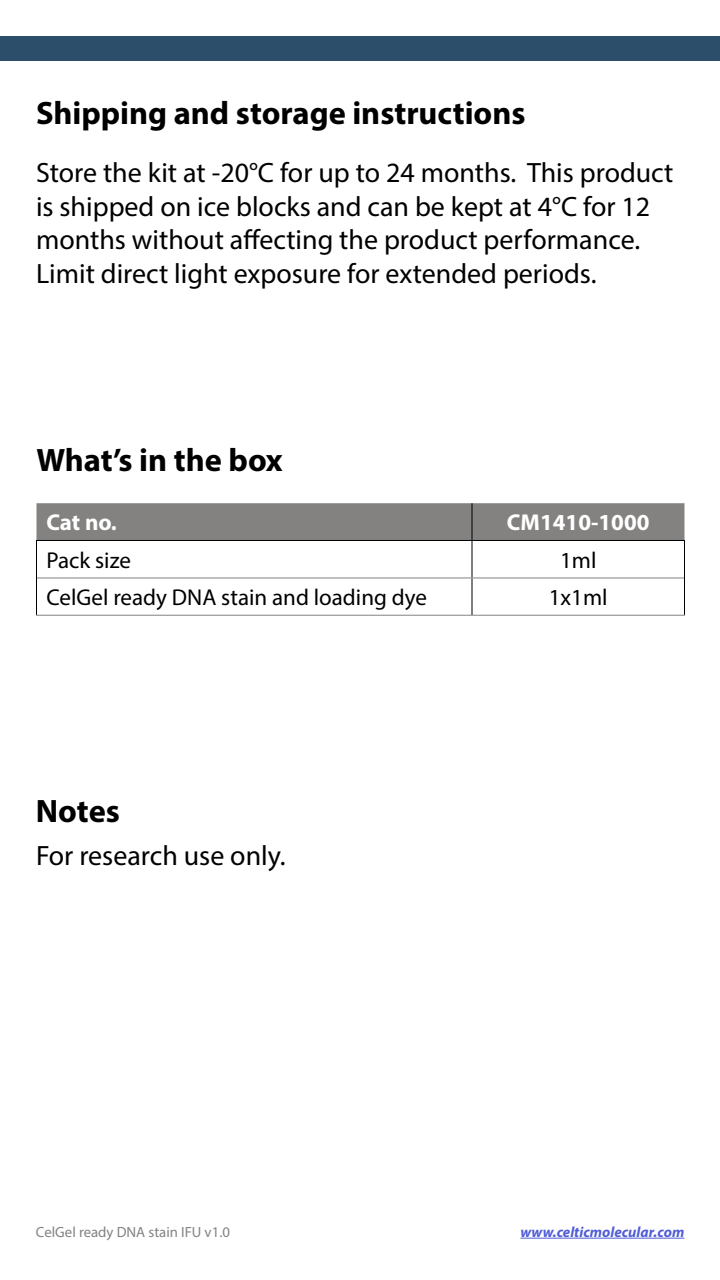
<style>
.page{position:relative;width:720px;height:1280px;background:#fff}
.page>*{position:absolute;margin:0;border:0;box-sizing:border-box;transform-origin:0 0}
.t1{font:700 32.5px "Myriad Pro";color:#000}
.t2{font:28px/33.6px "Myriad Pro";color:#000}
.t3{font:23px "Myriad Pro";color:#000}
.t4{font:700 23px "Myriad Pro";color:#fff}
.t5{font:14.8px "Myriad Pro";color:#848281}
.t6{font:italic 700 14.8px "Myriad Pro";color:#4f5cd6}
</style>
<div class="page">
<div style="left:36px;top:503px;width:648px;height:37px;background:#848281"></div>
<hr style="left:472px;top:503px;width:1px;height:37px;background:#000">
<hr style="left:36px;top:540px;width:436px;height:1px;background:#000">
<hr style="left:472px;top:540px;width:213px;height:1px;background:#000">
<hr style="left:36px;top:541px;width:1px;height:37px;background:#000">
<hr style="left:472px;top:541px;width:1px;height:37px;background:#000">
<hr style="left:684px;top:541px;width:1px;height:37px;background:#000">
<hr style="left:36px;top:578px;width:1px;height:37px;background:#000">
<hr style="left:472px;top:578px;width:1px;height:37px;background:#000">
<hr style="left:684px;top:578px;width:1px;height:37px;background:#000">
<hr style="left:37px;top:578px;width:435px;height:1px;background:#848281">
<hr style="left:472px;top:578px;width:212px;height:1px;background:#848281">
<hr style="left:36px;top:615px;width:436px;height:1px;background:#848281">
<hr style="left:472px;top:615px;width:213px;height:1px;background:#848281">
<hr style="left:520px;top:1238px;width:164px;height:1px;background:#4f5cd6">
<div style="left:0;top:36px;width:720px;height:24px;background:#2d4e6b"></div>
<p class="t1" style="left:36px;top:92px;width:491px">Shipping and storage instructions</p>
<p class="t2" style="left:36px;top:155px;width:639px">Store the kit at -20°C for up to 24 months. This product is shipped on ice blocks and can be kept at 4°C for 12 months without affecting the product performance.<br>Limit direct light exposure for extended periods.</p>
<p class="t1" style="left:36px;top:439px;width:248px">What’s in the box</p>
<p class="t4" style="left:46px;top:508px;width:72px">Cat no.</p>
<p class="t4" style="left:507px;top:508px;width:144px">CM1410-1000</p>
<p class="t3" style="left:46px;top:546px;width:86px">Pack size</p>
<p class="t3" style="left:560px;top:546px;width:38px">1ml</p>
<p class="t3" style="left:46px;top:583px;width:382px">CelGel ready DNA stain and loading dye</p>
<p class="t3" style="left:549px;top:583px;width:60px">1x1ml</p>
<p class="t1" style="left:36px;top:790px;width:86px">Notes</p>
<p class="t2" style="left:36px;top:838px;width:251px">For research use only.</p>
<p class="t5" style="left:36px;top:1223px;width:196px">CelGel ready DNA stain IFU v1.0</p>
<p class="t6" style="left:520px;top:1222px;width:165px">www.celticmolecular.com</p>
</div>
